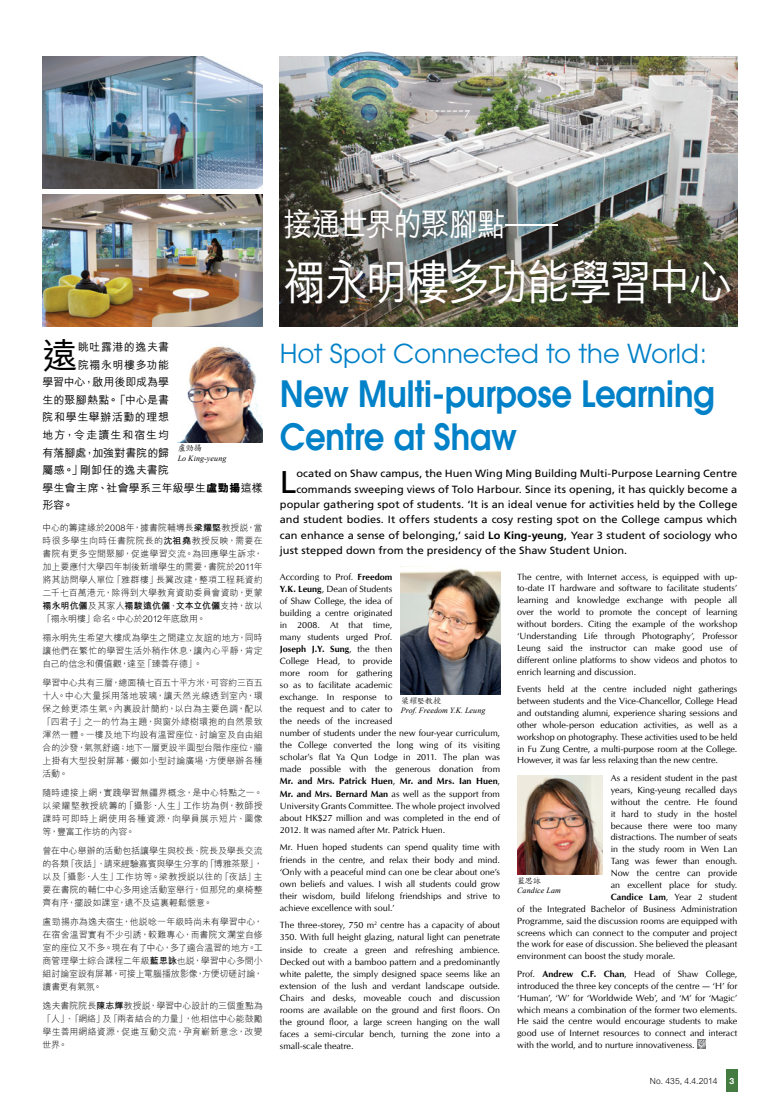
<style>
.page{position:relative;width:780px;height:1106px;background:#fff}
.page>*{position:absolute;margin:0;border:0;box-sizing:border-box;transform-origin:0 0}
.t1{font:500 48px "M Hei HK";letter-spacing:-.055em;color:#fff;scale:.9 1}
.t2{font:600 36px/43.2px "Avant Garde";letter-spacing:-.005em;color:#0081c8;scale:.9 1}
.t3{font:500 35.6px "M Hei HK";color:#000}
.t4{font:500 32px "M Hei HK";letter-spacing:-.04em;color:#fff;scale:.9 1}
.t5{font:31.4px "Frutiger";color:#000;scale:1.05 1}
.t6{font:26px "Avant Garde";letter-spacing:-.005em;color:#0081c8}
.t7{font:500 11px "M Hei HK";letter-spacing:.02em;color:#000}
.t8{font:500 11px "M Hei HK";letter-spacing:-.015em;color:#000}
.t9{font:500 11px "M Hei HK";letter-spacing:-.005em;color:#000}
.t10{font:500 11px "M Hei HK";letter-spacing:.05em;color:#000}
.t11{font:500 11px "M Hei HK";letter-spacing:.095em;color:#000}
.t12{font:500 11px "M Hei HK";letter-spacing:.04em;color:#000}
.t13{font:500 11px "M Hei HK";letter-spacing:.045em;color:#000}
.t14{font:10.4px "Frutiger";color:#000;scale:1.05 1}
.t15{font:9px/12.1px "CG Omega";color:#000;text-align:justify}
.t16{font:300 9px/13.1px "M Hei HK";color:#000;text-align:justify}
.t17{font:300 8.5px "M Hei HK";color:#000}
.t18{font:500 8.5px "M Kai HK";letter-spacing:-.06em;color:#000}
.t19{font:700 8.5px "Helvetica Neue";color:#fff}
.t20{font:italic 8px "Times New Roman";letter-spacing:.01em;color:#000}
.s1{font-weight:800}
.s2{font-weight:700}
.s3{font-size:30px}
</style>
<div class="page">
<div style="left:726px;top:1069px;width:11px;height:22px;background:#447b41"></div>
<img style="left:280px;top:57px;width:457px;height:269px">
<svg style="left:697px;top:1039px;width:8px;height:9px"></svg>
<img style="left:180px;top:346px;width:83px;height:96px">
<img style="left:517px;top:775px;width:85px;height:99px">
<img style="left:43px;top:57px;width:220px;height:132px">
<img style="left:43px;top:194px;width:220px;height:132px">
<img style="left:401px;top:566px;width:99px;height:129px">
<div style="left:302px;top:25px;width:134px;height:122px;background:#fff;opacity:.7"></div>
<img style="left:327px;top:52px;width:43px;height:24px">
<h3 class="t3" style="left:43px;top:330px;width:37px">遠</h3>
<p class="t12" style="left:78px;top:339px;width:93px">眺吐露港的逸夫書</p>
<p class="t13" style="left:78px;top:356px;width:93px">院禤永明樓多功能</p>
<p class="t8" style="left:43px;top:374px;width:128px">學習中心，啟用後即成為學</p>
<p class="t7" style="left:43px;top:392px;width:128px">生的聚腳熱點。「中心是書</p>
<p class="t10" style="left:43px;top:409px;width:128px">院和學生舉辦活動的理想</p>
<p class="t11" style="left:43px;top:427px;width:128px">地方，令走讀生和宿生均</p>
<p class="t9" style="left:43px;top:444px;width:128px">有落腳處，加強對書院的歸</p>
<p class="t7" style="left:43px;top:462px;width:128px">屬感。」剛卸任的逸夫書院</p>
<p class="t7" style="left:43px;top:480px;width:222px">學生會主席、社會學系三年級學生<span class="s1">盧勁揚</span>這樣</p>
<p class="t7" style="left:43px;top:497px;width:33px">形容。</p>
<p class="t16" style="left:43px;top:521px;width:222px">中心的籌建緣於2008年，據書院輔導長<span class="s2">梁耀堅</span>教授說，當時很多學生向時任書院院長的<span class="s2">沈祖堯</span>教授反映，需要在書院有更多空間聚腳，促進學習交流。為回應學生訴求，加上要應付大學四年制後新增學生的需要，書院於2011年將其訪問學人單位「雅群樓」長翼改建，整項工程耗資約二千七百萬港元，除得到大學教育資助委員會資助，更蒙<span class="s2">禤永明伉儷</span>及其家人<span class="s2">禤駿遠伉儷</span>、<span class="s2">文本立伉儷</span>支持，故以「禤永明樓」命名。中心於2012年底啟用。</p>
<p class="t16" style="left:43px;top:631px;width:222px">禤永明先生希望大樓成為學生之間建立友誼的地方，同時讓他們在繁忙的學習生活外稍作休息，讓內心平靜，肯定自己的信念和價值觀，達至「臻善存德」。</p>
<p class="t16" style="left:43px;top:676px;width:222px">學習中心共有三層，總面積七百五十平方米，可容約三百五十人。中心大量採用落地玻璃，讓天然光線透到室內，環保之餘更添生氣。內裏設計簡約，以白為主要色調，配以「四君子」之一的竹為主題，與窗外綠樹環抱的自然景致渾然一體。一樓及地下均設有溫習座位、討論室及自由組合的沙發，氣氛舒適；地下一層更設半圓型台階作座位，牆上掛有大型投射屏幕，儼如小型討論廣場，方便舉辦各種活動。</p>
<p class="t16" style="left:43px;top:786px;width:222px">隨時連接上網，實踐學習無疆界概念，是中心特點之一。以梁耀堅教授統籌的「攝影．人生」工作坊為例，教師授課時可即時上網使用各種資源，向學員展示短片、圖像等，豐富工作坊的內容。</p>
<p class="t16" style="left:43px;top:843px;width:222px">曾在中心舉辦的活動包括讓學生與校長、院長及學長交流的各類「夜話」、請來經驗嘉賓與學生分享的「博雅茶聚」，以及「攝影．人生」工作坊等。梁教授說以往的「夜話」主要在書院的輔仁中心多用途活動室舉行，但那兒的桌椅整齊有序，擺設如課室，遠不及這裏輕鬆愜意。</p>
<p class="t16" style="left:43px;top:914px;width:222px">盧勁揚亦為逸夫宿生，他說唸一年級時尚未有學習中心，在宿舍溫習實有不少引誘，較難專心，而書院文瀾堂自修室的座位又不多。現在有了中心，多了適合溫習的地方。工商管理學士綜合課程二年級<span class="s2">藍思詠</span>也說，學習中心多間小組討論室設有屏幕，可接上電腦播放影像，方便切磋討論，讀書更有氣氛。</p>
<p class="t16" style="left:43px;top:998px;width:222px">逸夫書院院長<span class="s2">陳志輝</span>教授說，學習中心設計的三個重點為「人」、「網絡」及「兩者結合的力量」，他相信中心能鼓勵學生善用網絡資源，促進互動交流，孕育嶄新意念，改變世界。</p>
<p class="t18" style="left:178px;top:442px;width:26px">盧勁揚</p>
<p class="t20" style="left:178px;top:452px;width:50px">Lo King-yeung</p>
<h3 class="t4" style="left:283px;top:201px;width:306px">接通世界的聚腳點<span class="s3">—</span></h3>
<h1 class="t1" style="left:283px;top:247px;width:500px">禤永明樓多功能學習中心</h1>
<h3 class="t6" style="left:280px;top:338px;width:428px">Hot Spot Connected to the World:</h3>
<h2 class="t2" style="left:280px;top:371px;width:484px">New Multi-purpose Learning<br>Centre at Shaw</h2>
<h3 class="t5" style="left:280px;top:463px;width:17px">L</h3>
<p class="t14" style="left:296px;top:467px;width:421px">ocated on Shaw campus, the Huen Wing Ming Building Multi-Purpose Learning Centre</p>
<p class="t14" style="left:296px;top:483px;width:421px">commands sweeping views of Tolo Harbour. Since its opening, it has quickly become a</p>
<p class="t14" style="left:280px;top:498px;width:437px">popular gathering spot of students. ‘It is an ideal venue for activities held by the College</p>
<p class="t14" style="left:280px;top:513px;width:437px">and student bodies. It offers students a cosy resting spot on the College campus which</p>
<p class="t14" style="left:280px;top:529px;width:437px">can enhance a sense of belonging,’ said <span class="s2">Lo King-yeung</span>, Year 3 student of sociology who</p>
<p class="t14" style="left:280px;top:544px;width:332px">just stepped down from the presidency of the Shaw Student Union.</p>
<p class="t15" style="left:280px;top:570px;width:222px;text-align:left">According to Prof. <span class="s2">Freedom<br>Y.K. Leung</span>, Dean of Students<br>of Shaw College, the idea of<br>building a centre originated<br>in 2008. At that time,<br>many students urged Prof.<br><span class="s2">Joseph J.Y. Sung</span>, the then<br>College Head, to provide<br>more room for gathering<br>so as to facilitate academic<br>exchange. In response to<br>the request and to cater to<br>the needs of the increased<br>number of students under the new four-year curriculum, the College converted the long wing of its visiting scholar's flat Ya Qun Lodge in 2011. The plan was made possible with the generous donation from <span class="s2">Mr. and Mrs. Patrick Huen</span>, <span class="s2">Mr. and Mrs. Ian Huen</span>, <span class="s2">Mr. and Mrs. Bernard Man</span> as well as the support from University Grants Committee. The whole project involved about HK$27 million and was completed in the end of 2012. It was named after Mr. Patrick Huen.</p>
<p class="t15" style="left:280px;top:841px;width:222px">Mr. Huen hoped students can spend quality time with friends in the centre, and relax their body and mind. ‘Only with a peaceful mind can one be clear about one’s own beliefs and values. I wish all students could grow their wisdom, build lifelong friendships and strive to achieve excellence with soul.’</p>
<p class="t15" style="left:280px;top:919px;width:222px">The three-storey, 750 m<sup>2</sup> centre has a capacity of about 350. With full height glazing, natural light can penetrate inside to create a green and refreshing ambience.<br>Decked out with a bamboo pattern and a predominantly white palette, the simply designed space seems like an extension of the lush and verdant landscape outside.<br>Chairs and desks, moveable couch and discussion rooms are available on the ground and first floors. On the ground floor, a large screen hanging on the wall faces a semi-circular bench, turning the zone into a small-scale theatre.</p>
<p class="t18" style="left:401px;top:694px;width:42px">梁耀堅教授</p>
<p class="t20" style="left:401px;top:705px;width:86px">Prof. Freedom Y.K. Leung</p>
<p class="t15" style="left:517px;top:570px;width:222px">The centre, with Internet access, is equipped with up&shy;to-date IT hardware and software to facilitate students’ learning and knowledge exchange with people all over the world to promote the concept of learning without borders. Citing the example of the workshop ‘Understanding Life through Photography’, Professor Leung said the instructor can make good use of different online platforms to show videos and photos to enrich learning and discussion.</p>
<p class="t15" style="left:517px;top:683px;width:222px">Events held at the centre included night gatherings between students and the Vice-Chancellor, College Head and outstanding alumni, experience sharing sessions and other whole-person education activities, as well as a workshop on photography. These activities used to be held in Fu Zung Centre, a multi-purpose room at the College.<br>However, it was far less relaxing than the new centre.</p>
<p class="t15" style="left:610px;top:772px;width:128px">As a resident student in the past</p>
<p class="t15" style="left:610px;top:784px;width:128px">years, King-yeung recalled days</p>
<p class="t15" style="left:610px;top:795px;width:128px">without the centre. He found</p>
<p class="t15" style="left:610px;top:807px;width:128px">it hard to study in the hostel</p>
<p class="t15" style="left:610px;top:819px;width:128px">because there were too many</p>
<p class="t15" style="left:610px;top:831px;width:128px">distractions. The number of seats</p>
<p class="t15" style="left:610px;top:843px;width:128px">in the study room in Wen Lan</p>
<p class="t15" style="left:610px;top:855px;width:128px">Tang was fewer than enough.</p>
<p class="t15" style="left:610px;top:867px;width:128px">Now the centre can provide</p>
<p class="t15" style="left:610px;top:879px;width:128px">an excellent place for study.</p>
<p class="t15" style="left:610px;top:891px;width:128px"><span class="s2">Candice Lam</span>, Year 2 student</p>
<p class="t15" style="left:517px;top:902px;width:222px">of the Integrated Bachelor of Business Administration</p>
<p class="t15" style="left:517px;top:914px;width:222px">Programme, said the discussion rooms are equipped with</p>
<p class="t15" style="left:517px;top:926px;width:222px">screens which can connect to the computer and project</p>
<p class="t15" style="left:517px;top:938px;width:222px">the work for ease of discussion. She believed the pleasant</p>
<p class="t15" style="left:517px;top:950px;width:160px">environment can boost the study morale.</p>
<p class="t15" style="left:517px;top:968px;width:222px">Prof. <span class="s2">Andrew C.F. Chan</span>, Head of Shaw College, introduced the three key concepts of the centre — ‘H’ for ‘Human’, ‘W’ for ‘Worldwide Web’, and ‘M’ for ‘Magic’ which means a combination of the former two elements.<br>He said the centre would encourage students to make good use of Internet resources to connect and interact with the world, and to nurture innovativeness.</p>
<p class="t18" style="left:517px;top:874px;width:26px">藍思詠</p>
<p class="t20" style="left:517px;top:885px;width:45px">Candice Lam</p>
<p class="t17" style="left:650px;top:1074px;width:69px">No. 435, 4.4.2014</p>
<p class="t19" style="left:729px;top:1075px;width:6px">3</p>
</div>
